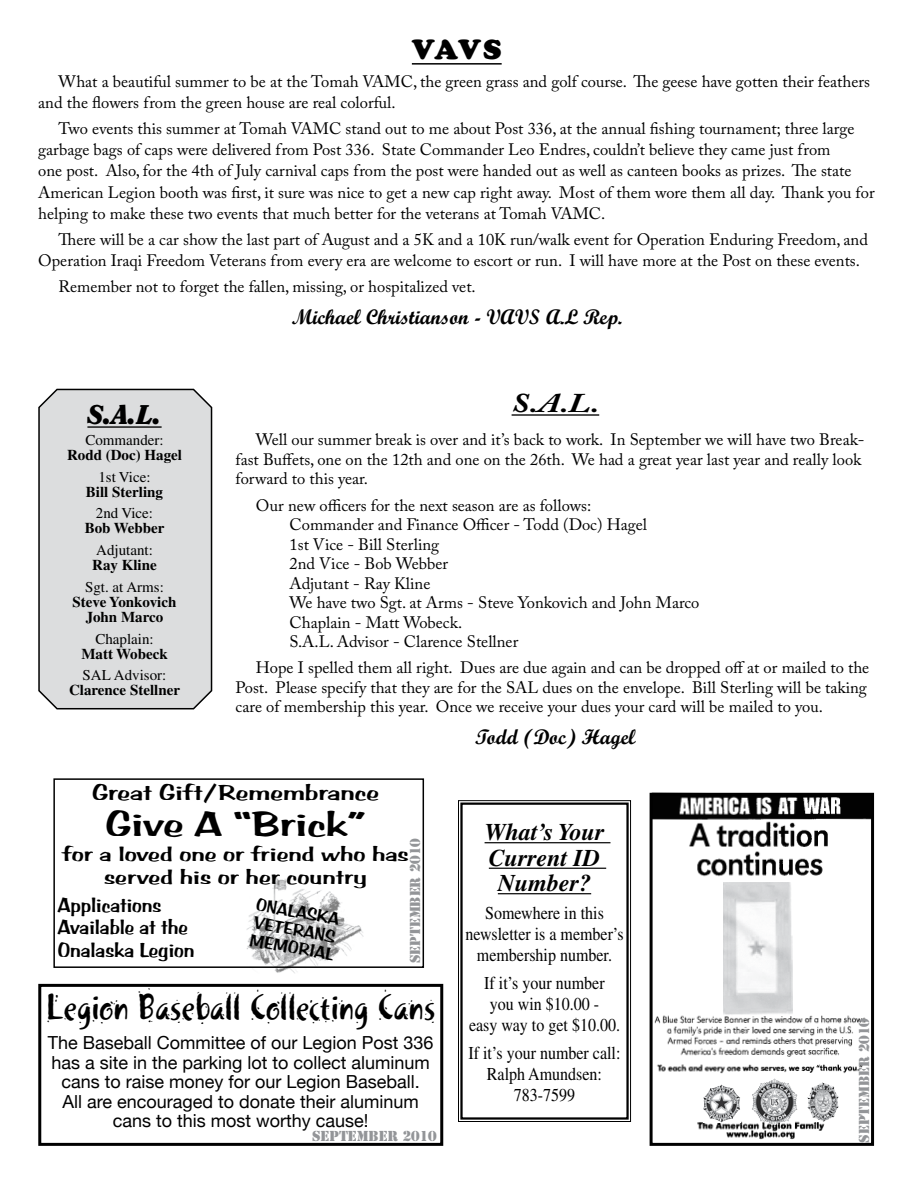
<style>
.page{position:relative;width:918px;height:1188px;background:#fff}
.page>*{position:absolute;margin:0;border:0;box-sizing:border-box;transform-origin:0 0}
.t1{font:36.3px "Khaki Two";color:#000;scale:.91 1}
.t2{font:36px "Arab Bru D";color:#000;scale:1.25 1}
.t3{font:900 28.5px "Cooper";color:#000}
.t4{font:italic 900 27px "Clearface";color:#000}
.t5{font:italic 700 27px "Adobe Caslon Pro";color:#000;scale:1.25 1}
.t6{font:italic 700 24px/25.5px "Times";color:#000;text-align:center}
.t7{font:22.5px "Arab Bru D";color:#000;scale:1.25 1}
.t8{font:21px/22.5px "Arab Bru D";color:#000;text-align:center;scale:1.25 1}
.t9{font:21px "Script MT Bold";color:#000}
.t10{font:21px/22.5px "Arab Bru D";color:#000}
.t11{font:18.15px/21px "Times";color:#000;text-align:center;scale:.88 1}
.t12{font:18px/19.5px "Helvetica Neue";color:#000;text-align:center}
.t13{font:18px/18px "Arab Bru D";color:#000;text-align:justify}
.t14{font:16.5px/19.5px "Adobe Caslon Pro";color:#000}
.t15{font:700 15px/15px "Times";color:#000;text-align:center}
.t16{font:15px "Times";color:#000}
.t17{font:13.5px "Stencil Std";color:#939598}
</style>
<div class="page">
<img style="left:654px;top:797px;width:216px;height:343px">
<img style="left:723px;top:882px;width:69px;height:133px">
<div style="left:650px;top:793px;width:224px;height:353px;border:3px solid #000"></div>
<img style="left:752px;top:1080px;width:45px;height:46px">
<div style="left:703px;top:1084px;width:37px;height:38px;background:#fff"></div>
<img style="left:703px;top:1085px;width:37px;height:37px">
<svg style="left:807px;top:1082px;width:32px;height:40px"></svg>
<img style="left:807px;top:1083px;width:29px;height:39px">
<div style="left:38px;top:984px;width:405px;height:162px;border:3px solid #000"></div>
<svg style="left:458px;top:800px;width:173px;height:322px"></svg>
<div style="left:460px;top:803px;width:169px;height:317px;border:2px solid #000"></div>
<img style="left:246px;top:877px;width:118px;height:96px">
<div style="left:53px;top:778px;width:371px;height:190px;border:2px solid #000"></div>
<hr style="left:412px;top:63px;width:90px;height:2px;background:#000">
<div style="left:38px;top:388px;width:175px;height:322px;background:#dcddde"></div>
<hr style="left:512px;top:414px;width:87px;height:2px;background:#000">
<h3 class="t3" style="left:412px;top:33px;width:91px">VAVS</h3>
<p class="t14" style="left:38px;top:71px;width:833px;line-height:21px;text-indent:20px">What a beautiful summer to be at the Tomah VAMC, the green grass and golf course. The geese have gotten their feathers and the flowers from the green house are real colorful.</p>
<p class="t14" style="left:38px;top:118px;width:838px;line-height:21px;text-indent:20px">Two events this summer at Tomah VAMC stand out to me about Post 336, at the annual fishing tournament; three large garbage bags of caps were delivered from Post 336. State Commander Leo Endres, couldn’t believe they came just from<br>one post. Also, for the 4th of July carnival caps from the post were handed out as well as canteen books as prizes. The state American Legion booth was first, it sure was nice to get a new cap right away. Most of them wore them all day. Thank you for helping to make these two events that much better for the veterans at Tomah VAMC.</p>
<p class="t14" style="left:38px;top:229px;width:831px;line-height:21px;text-indent:20px">There will be a car show the last part of August and a 5K and a 10K run/walk event for Operation Enduring Freedom, and<br>Operation Iraqi Freedom Veterans from every era are welcome to escort or run. I will have more at the Post on these events.</p>
<p class="t14" style="left:59px;top:277px;width:419px">Remember not to forget the fallen, missing, or hospitalized vet.</p>
<p class="t9" style="left:292px;top:304px;width:332px">Michael Christianson - VAVS A.L Rep.</p>
<h3 class="t4" style="left:87px;top:398px;width:76px">S.A.L.</h3>
<p class="t16" style="left:85px;top:431px;width:80px">Commander:</p>
<p class="t15" style="left:67px;top:447px;width:116px">Rodd (Doc) Hagel</p>
<p class="t16" style="left:98px;top:468px;width:54px">1st Vice:</p>
<p class="t15" style="left:86px;top:484px;width:79px">Bill Sterling</p>
<p class="t16" style="left:96px;top:505px;width:59px">2nd Vice:</p>
<p class="t15" style="left:85px;top:520px;width:81px">Bob Webber</p>
<p class="t16" style="left:96px;top:542px;width:58px">Adjutant:</p>
<p class="t15" style="left:92px;top:557px;width:66px">Ray Kline</p>
<p class="t16" style="left:85px;top:578px;width:80px">Sgt. at Arms:</p>
<p class="t15" style="left:73px;top:594px;width:105px">Steve Yonkovich<br>John Marco</p>
<p class="t16" style="left:95px;top:630px;width:60px">Chaplain:</p>
<p class="t15" style="left:81px;top:646px;width:88px">Matt Wobeck</p>
<p class="t16" style="left:83px;top:667px;width:85px">SAL Advisor:</p>
<p class="t15" style="left:69px;top:682px;width:112px">Clarence Stellner</p>
<h3 class="t5" style="left:512px;top:387px;width:72px">S.A.L.</h3>
<p class="t14" style="left:236px;top:430px;width:630px;text-indent:20px">Well our summer break is over and it’s back to work. In September we will have two Break&shy;fast Buffets, one on the 12th and one on the 26th. We had a great year last year and really look forward to this year.</p>
<p class="t14" style="left:290px;top:495px;width:411px;text-indent:-34px">Our new officers for the next season are as follows:<br>Commander and Finance Officer - Todd (Doc) Hagel<br>1st Vice - Bill Sterling<br>2nd Vice - Bob Webber<br>Adjutant - Ray Kline<br>We have two Sgt. at Arms - Steve Yonkovich and John Marco Chaplain - Matt Wobeck.<br>S.A.L. Advisor - Clarence Stellner</p>
<p class="t14" style="left:236px;top:658px;width:635px;text-indent:20px">Hope I spelled them all right. Dues are due again and can be dropped off at or mailed to the<br>Post. Please specify that they are for the SAL dues on the envelope. Bill Sterling will be taking care of membership this year. Once we receive your dues your card will be mailed to you.</p>
<p class="t9" style="left:475px;top:724px;width:162px">Todd (Doc) Hagel</p>
<h3 class="t7" style="left:92px;top:779px;width:231px">Great Gift/Remembrance</h3>
<h2 class="t2" style="left:105px;top:803px;width:210px">Give A “Brick”</h2>
<p class="t8" style="left:62px;top:843px;width:279px">for a loved one or friend who has served his or her country</p>
<p class="t10" style="left:58px;top:894px;width:138px">Applications<br>Available at the<br>Onalaska Legion</p>
<p class="t17" style="left:407px;top:963px;width:126px;rotate:-90deg">SEPTEMBER 2010</p>
<p class="t13" style="left:258px;top:895px;width:86px;rotate:10deg">ONALASKA VETERANS MEMORIAL</p>
<h1 class="t1" style="left:46px;top:986px;width:429px">Legion Baseball Collecting Cans</h1>
<p class="t12" style="left:48px;top:1033px;width:387px">The Baseball Committee of our Legion Post 336 has a site in the parking lot to collect aluminum cans to raise money for our Legion Baseball.<br>All are encouraged to donate their aluminum cans to this most worthy cause!</p>
<p class="t17" style="left:312px;top:1127px;width:126px">SEPTEMBER 2010</p>
<h3 class="t6" style="left:485px;top:819px;width:121px">What’s Your<br>Current ID<br>Number?</h3>
<p class="t11" style="left:465px;top:902px;width:181px">Somewhere in this newsletter is a member’s membership number.</p>
<p class="t11" style="left:469px;top:972px;width:173px">If it’s your number<br>you win $10.00 -<br>easy way to get $10.00.</p>
<p class="t11" style="left:469px;top:1042px;width:174px">If it’s your number call:<br>Ralph Amundsen:<br>783-7599</p>
<p class="t17" style="left:855px;top:1143px;width:126px;rotate:-90deg">SEPTEMBER 2010</p>
</div>
